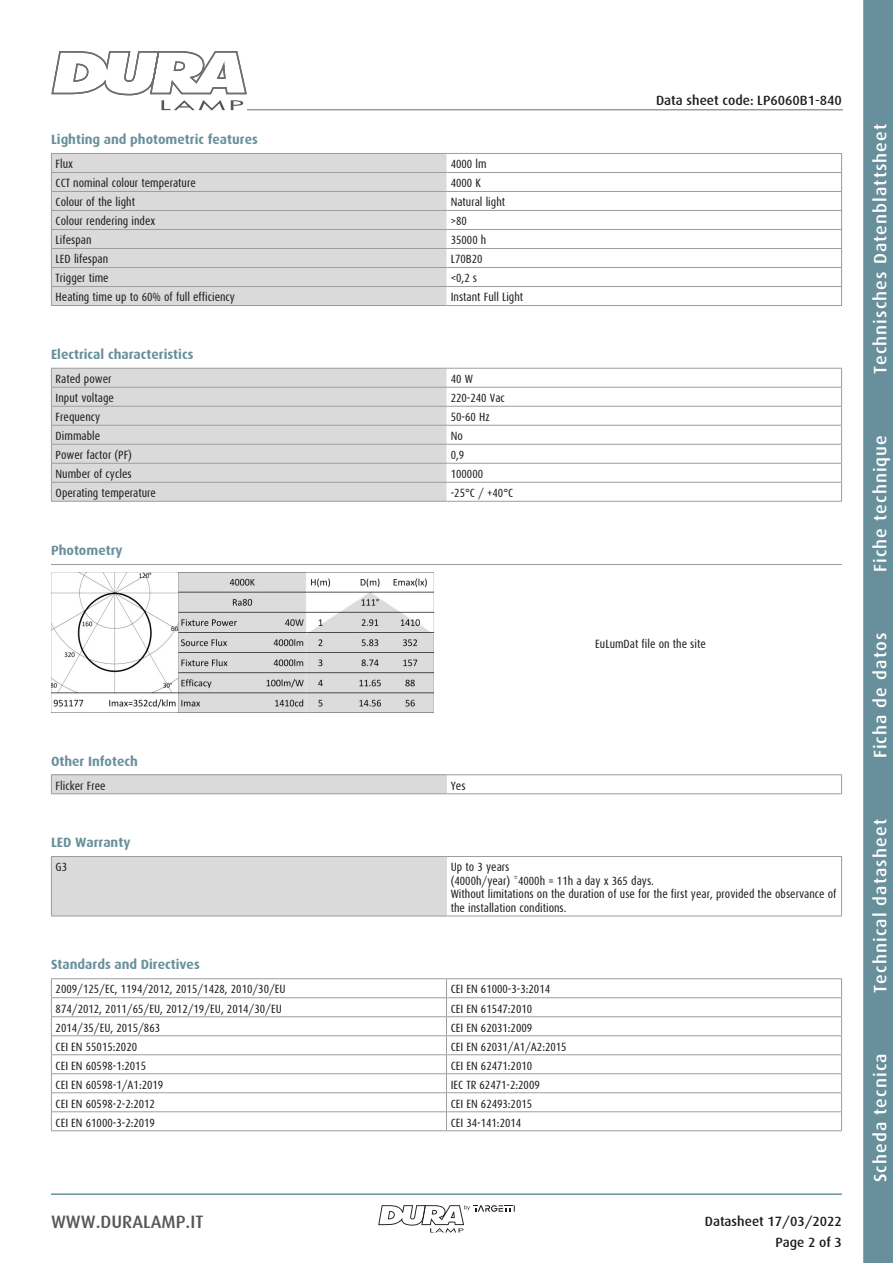
<style>
.page{position:relative;width:893px;height:1263px;background:#fff}
.page>*{position:absolute;margin:0;border:0;box-sizing:border-box;transform-origin:0 0}
.t1{font:500 18px "Dax";letter-spacing:.06em;color:#fff}
.t2{font:500 18px "Dax";color:#575756}
.t3{font:700 13.5px "Dax";color:#68909c}
.t4{font:500 13.5px/21.3px "Dax";color:#1d1d1b;text-align:right}
.t5{font:12px/13.5px "Dax Condensed";color:#1d1d1b}
</style>
<div class="page">
<svg style="left:863px;top:0;width:30px;height:1263px;background:#6b929e"></svg>
<hr style="left:51px;top:1193px;width:791px;height:2px;background:#68909c">
<svg style="left:51px;top:51px;width:197px;height:60px"></svg>
<svg style="left:378px;top:1205px;width:137px;height:28px"></svg>
<hr style="left:247px;top:109px;width:596px;height:1px;background:#9d9d9c">
<div style="left:52px;top:154px;width:394px;height:151px;background:#dadada"></div>
<hr style="left:446px;top:153px;width:396px;height:1px;background:#9d9d9c">
<hr style="left:446px;top:172px;width:396px;height:1px;background:#9d9d9c">
<hr style="left:446px;top:191px;width:396px;height:1px;background:#9d9d9c">
<hr style="left:446px;top:210px;width:396px;height:1px;background:#9d9d9c">
<hr style="left:446px;top:229px;width:396px;height:1px;background:#9d9d9c">
<hr style="left:446px;top:248px;width:396px;height:1px;background:#9d9d9c">
<hr style="left:446px;top:267px;width:396px;height:1px;background:#9d9d9c">
<hr style="left:446px;top:286px;width:396px;height:1px;background:#9d9d9c">
<svg style="left:841px;top:154px;width:1px;height:151px"></svg>
<hr style="left:446px;top:305px;width:396px;height:1px;background:#9d9d9c">
<hr style="left:51px;top:153px;width:395px;height:1px;background:#9d9d9c">
<hr style="left:51px;top:172px;width:395px;height:1px;background:#9d9d9c">
<hr style="left:51px;top:191px;width:395px;height:1px;background:#9d9d9c">
<hr style="left:51px;top:210px;width:395px;height:1px;background:#9d9d9c">
<hr style="left:51px;top:229px;width:395px;height:1px;background:#9d9d9c">
<hr style="left:51px;top:248px;width:395px;height:1px;background:#9d9d9c">
<hr style="left:51px;top:267px;width:395px;height:1px;background:#9d9d9c">
<hr style="left:51px;top:286px;width:395px;height:1px;background:#9d9d9c">
<svg style="left:51px;top:154px;width:1px;height:151px"></svg>
<hr style="left:51px;top:305px;width:395px;height:1px;background:#9d9d9c">
<div style="left:52px;top:369px;width:394px;height:132px;background:#dadada"></div>
<hr style="left:446px;top:368px;width:396px;height:1px;background:#9d9d9c">
<hr style="left:446px;top:387px;width:396px;height:1px;background:#9d9d9c">
<hr style="left:446px;top:406px;width:396px;height:1px;background:#9d9d9c">
<hr style="left:446px;top:425px;width:396px;height:1px;background:#9d9d9c">
<hr style="left:446px;top:444px;width:396px;height:1px;background:#9d9d9c">
<hr style="left:446px;top:463px;width:396px;height:1px;background:#9d9d9c">
<hr style="left:446px;top:482px;width:396px;height:1px;background:#9d9d9c">
<svg style="left:841px;top:369px;width:1px;height:132px"></svg>
<hr style="left:446px;top:501px;width:396px;height:1px;background:#9d9d9c">
<hr style="left:51px;top:368px;width:395px;height:1px;background:#9d9d9c">
<hr style="left:51px;top:387px;width:395px;height:1px;background:#9d9d9c">
<hr style="left:51px;top:406px;width:395px;height:1px;background:#9d9d9c">
<hr style="left:51px;top:425px;width:395px;height:1px;background:#9d9d9c">
<hr style="left:51px;top:444px;width:395px;height:1px;background:#9d9d9c">
<hr style="left:51px;top:463px;width:395px;height:1px;background:#9d9d9c">
<hr style="left:51px;top:482px;width:395px;height:1px;background:#9d9d9c">
<svg style="left:51px;top:369px;width:1px;height:132px"></svg>
<hr style="left:51px;top:501px;width:395px;height:1px;background:#9d9d9c">
<img style="left:51px;top:572px;width:383px;height:140px">
<hr style="left:51px;top:564px;width:791px;height:1px;background:#9d9d9c">
<div style="left:51px;top:775px;width:395px;height:19px;background:#dadada"></div>
<hr style="left:446px;top:774px;width:396px;height:1px;background:#9d9d9c">
<svg style="left:841px;top:775px;width:1px;height:18px"></svg>
<hr style="left:446px;top:793px;width:396px;height:1px;background:#9d9d9c">
<hr style="left:51px;top:774px;width:395px;height:1px;background:#9d9d9c">
<svg style="left:51px;top:775px;width:1px;height:18px"></svg>
<hr style="left:51px;top:793px;width:395px;height:1px;background:#9d9d9c">
<div style="left:51px;top:856px;width:395px;height:60px;background:#dadada"></div>
<hr style="left:446px;top:856px;width:396px;height:1px;background:#9d9d9c">
<hr style="left:841px;top:857px;width:1px;height:59px;background:#9d9d9c">
<hr style="left:446px;top:916px;width:396px;height:1px;background:#9d9d9c">
<hr style="left:51px;top:856px;width:395px;height:1px;background:#9d9d9c">
<hr style="left:51px;top:857px;width:1px;height:59px;background:#9d9d9c">
<hr style="left:51px;top:916px;width:395px;height:1px;background:#9d9d9c">
<hr style="left:51px;top:978px;width:395px;height:1px;background:#9d9d9c">
<hr style="left:446px;top:978px;width:396px;height:1px;background:#9d9d9c">
<hr style="left:51px;top:997px;width:395px;height:1px;background:#9d9d9c">
<hr style="left:446px;top:997px;width:396px;height:1px;background:#9d9d9c">
<hr style="left:51px;top:1016px;width:395px;height:1px;background:#9d9d9c">
<hr style="left:446px;top:1016px;width:396px;height:1px;background:#9d9d9c">
<hr style="left:51px;top:1035px;width:395px;height:1px;background:#9d9d9c">
<hr style="left:446px;top:1035px;width:396px;height:1px;background:#9d9d9c">
<hr style="left:51px;top:1054px;width:395px;height:1px;background:#9d9d9c">
<hr style="left:446px;top:1054px;width:396px;height:1px;background:#9d9d9c">
<hr style="left:51px;top:1073px;width:395px;height:1px;background:#9d9d9c">
<hr style="left:446px;top:1073px;width:396px;height:1px;background:#9d9d9c">
<hr style="left:51px;top:1092px;width:395px;height:1px;background:#9d9d9c">
<hr style="left:446px;top:1092px;width:396px;height:1px;background:#9d9d9c">
<hr style="left:51px;top:1111px;width:395px;height:1px;background:#9d9d9c">
<svg style="left:51px;top:979px;width:1px;height:151px"></svg>
<hr style="left:446px;top:1111px;width:396px;height:1px;background:#9d9d9c">
<svg style="left:446px;top:979px;width:1px;height:151px"></svg>
<svg style="left:841px;top:979px;width:1px;height:151px"></svg>
<hr style="left:51px;top:1130px;width:395px;height:1px;background:#9d9d9c">
<hr style="left:446px;top:1130px;width:396px;height:1px;background:#9d9d9c">
<p class="t3" style="left:51px;top:132px;width:208px">Lighting and photometric features</p>
<p class="t5" style="left:56px;top:157px;width:19px">Flux</p>
<p class="t5" style="left:451px;top:157px;width:37px">4000 lm</p>
<p class="t5" style="left:56px;top:176px;width:142px">CCT nominal colour temperature</p>
<p class="t5" style="left:451px;top:176px;width:32px">4000 K</p>
<p class="t5" style="left:56px;top:195px;width:81px">Colour of the light</p>
<p class="t5" style="left:451px;top:195px;width:56px">Natural light</p>
<p class="t5" style="left:56px;top:214px;width:101px">Colour rendering index</p>
<p class="t5" style="left:451px;top:214px;width:18px">&gt;80</p>
<p class="t5" style="left:56px;top:233px;width:37px">Lifespan</p>
<p class="t5" style="left:451px;top:233px;width:37px">35000 h</p>
<p class="t5" style="left:56px;top:252px;width:54px">LED lifespan</p>
<p class="t5" style="left:451px;top:252px;width:33px">L70B20</p>
<p class="t5" style="left:56px;top:272px;width:55px">Trigger time</p>
<p class="t5" style="left:451px;top:272px;width:28px">&lt;0,2 s</p>
<p class="t5" style="left:56px;top:291px;width:181px">Heating time up to 60% of full efficiency</p>
<p class="t5" style="left:451px;top:291px;width:74px">Instant Full Light</p>
<p class="t3" style="left:51px;top:347px;width:144px">Electrical characteristics</p>
<p class="t5" style="left:56px;top:372px;width:57px">Rated power</p>
<p class="t5" style="left:451px;top:372px;width:24px">40 W</p>
<p class="t5" style="left:56px;top:391px;width:60px">Input voltage</p>
<p class="t5" style="left:451px;top:391px;width:56px">220-240 Vac</p>
<p class="t5" style="left:56px;top:410px;width:46px">Frequency</p>
<p class="t5" style="left:451px;top:410px;width:40px">50-60 Hz</p>
<p class="t5" style="left:56px;top:429px;width:46px">Dimmable</p>
<p class="t5" style="left:451px;top:429px;width:14px">No</p>
<p class="t5" style="left:56px;top:448px;width:78px">Power factor (PF)</p>
<p class="t5" style="left:451px;top:448px;width:15px">0,9</p>
<p class="t5" style="left:56px;top:467px;width:78px">Number of cycles</p>
<p class="t5" style="left:451px;top:467px;width:34px">100000</p>
<p class="t5" style="left:56px;top:486px;width:102px">Operating temperature</p>
<p class="t5" style="left:451px;top:486px;width:64px">-25°C / +40°C</p>
<p class="t3" style="left:51px;top:542px;width:73px">Photometry</p>
<p class="t3" style="left:51px;top:753px;width:88px">Other Infotech</p>
<p class="t5" style="left:56px;top:779px;width:51px">Flicker Free</p>
<p class="t5" style="left:451px;top:779px;width:16px">Yes</p>
<p class="t4" style="left:656px;top:90px;width:187px">Data sheet code: LP6060B1-840</p>
<p class="t5" style="left:595px;top:637px;width:112px">EuLumDat file on the site</p>
<p class="t3" style="left:51px;top:835px;width:81px">LED Warranty</p>
<p class="t5" style="left:56px;top:860px;width:13px">G3</p>
<p class="t5" style="left:451px;top:860px;width:387px">Up to 3 years<br>(4000h/year) *4000h = 11h a day x 365 days.<br>Without limitations on the duration of use for the first year, provided the observance of the installation conditions.</p>
<p class="t3" style="left:51px;top:957px;width:150px">Standards and Directives</p>
<p class="t5" style="left:56px;top:983px;width:232px">2009/125/EC, 1194/2012, 2015/1428, 2010/30/EU</p>
<p class="t5" style="left:451px;top:983px;width:101px">CEI EN 61000-3-3:2014</p>
<p class="t5" style="left:56px;top:1002px;width:228px">874/2012, 2011/65/EU, 2012/19/EU, 2014/30/EU</p>
<p class="t5" style="left:451px;top:1002px;width:83px">CEI EN 61547:2010</p>
<p class="t5" style="left:56px;top:1021px;width:106px">2014/35/EU, 2015/863</p>
<p class="t5" style="left:451px;top:1021px;width:83px">CEI EN 62031:2009</p>
<p class="t5" style="left:56px;top:1040px;width:83px">CEI EN 55015:2020</p>
<p class="t5" style="left:451px;top:1040px;width:117px">CEI EN 62031/A1/A2:2015</p>
<p class="t5" style="left:56px;top:1059px;width:92px">CEI EN 60598-1:2015</p>
<p class="t5" style="left:451px;top:1059px;width:83px">CEI EN 62471:2010</p>
<p class="t5" style="left:56px;top:1078px;width:109px">CEI EN 60598-1/A1:2019</p>
<p class="t5" style="left:451px;top:1078px;width:91px">IEC TR 62471-2:2009</p>
<p class="t5" style="left:56px;top:1097px;width:101px">CEI EN 60598-2-2:2012</p>
<p class="t5" style="left:451px;top:1097px;width:83px">CEI EN 62493:2015</p>
<p class="t5" style="left:56px;top:1116px;width:101px">CEI EN 61000-3-2:2019</p>
<p class="t5" style="left:451px;top:1116px;width:72px">CEI 34-141:2014</p>
<h1 class="t2" style="left:51px;top:1212px;width:154px">WWW.DURALAMP.IT</h1>
<p class="t4" style="left:705px;top:1211px;width:139px">Datasheet 17/03/2022<br>Page 2 of 3</p>
<h1 class="t1" style="left:870px;top:374px;width:252px;rotate:-90deg">Technisches Datenblattsheet</h1>
<h1 class="t1" style="left:870px;top:572px;width:139px;rotate:-90deg">Fiche technique</h1>
<h1 class="t1" style="left:870px;top:758px;width:127px;rotate:-90deg">Ficha de datos</h1>
<h1 class="t1" style="left:870px;top:993px;width:175px;rotate:-90deg">Technical datasheet</h1>
<h1 class="t1" style="left:870px;top:1182px;width:130px;rotate:-90deg">Scheda tecnica</h1>
</div>
